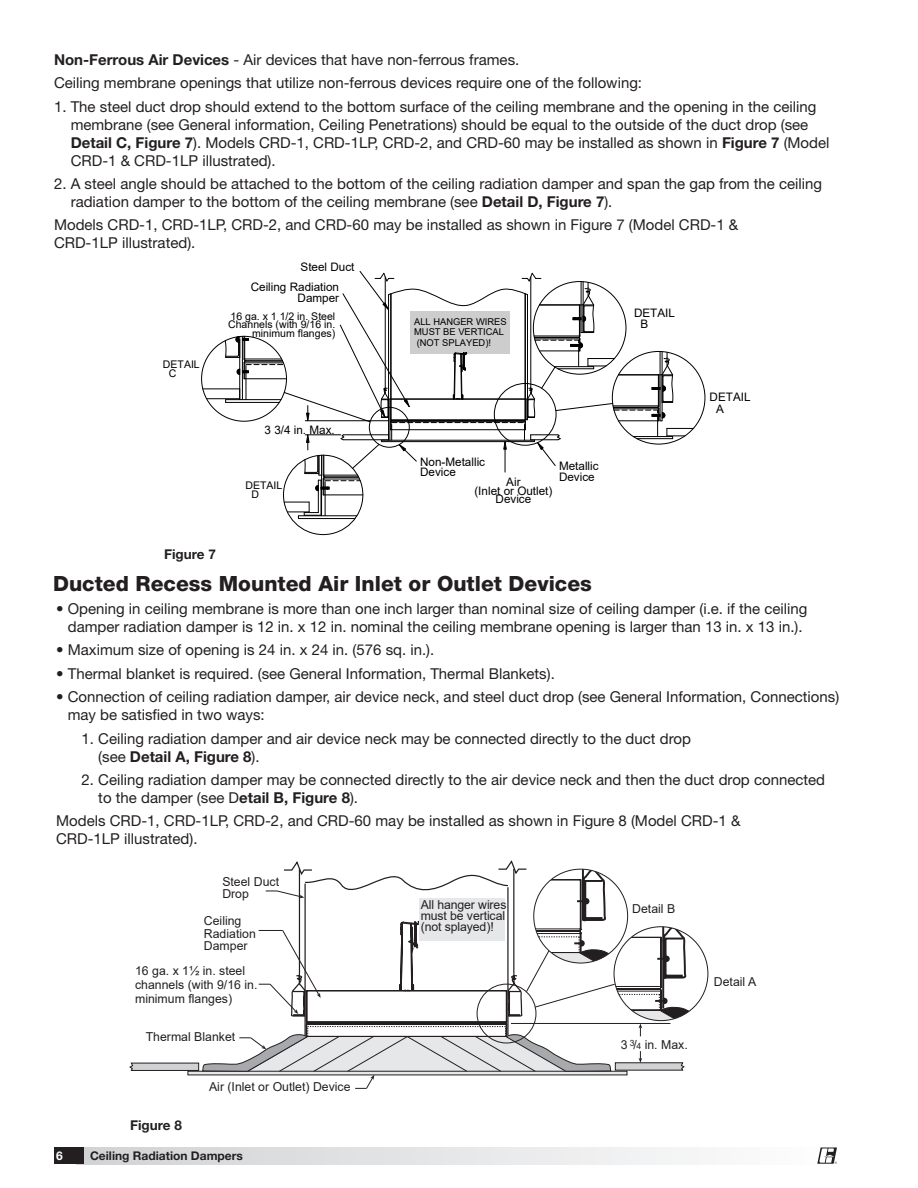
<style>
.page{position:relative;width:918px;height:1188px;background:#fff}
.page>*{position:absolute;margin:0;border:0;box-sizing:border-box;transform-origin:0 0}
.Sub_section_headings{font:800 21px "Helvetica Neue LT Std";color:#231f20}
.Body_10_12_55_Roman{font:15px/18px "Helvetica Neue LT Std";color:#231f20}
.Drawing___Picture_La{font:700 13.5px "Helvetica Neue LT Std";color:#231f20}
.t1{font:12.3px/12.3px "Arial";color:#231f20}
.t2{font:700 12px "Helvetica Neue LT Std";color:#231f20}
.t3{font:700 12px "Helvetica Neue LT Std";color:#fff}
.t4{font:11.7px/11.7px "Arial";color:#000}
.t5{font:10.5px/8.6px "Arial";color:#000}
.t6{font:9.3px/10.5px "Arial";color:#000}
.s1{font-weight:700}
.s2{font-size:8.55px}
</style>
<div class="page">
<hr style="left:203px;top:388px;width:37px;height:1px;background:#000">
<hr style="left:207px;top:398px;width:33px;height:1px;background:#000">
<svg style="left:224px;top:271px;width:469px;height:248px"></svg>
<div style="left:410px;top:311px;width:100px;height:42px;background:#cdcdcd"></div>
<svg style="left:130px;top:860px;width:578px;height:229px"></svg>
<div style="left:419px;top:898px;width:85px;height:43px;background:#e6e7e9"></div>
<div style="left:77px;top:1148px;width:760px;height:16px;background:linear-gradient(to right,#d0d1d4,#fdfefe)"></div>
<div style="left:54px;top:1148px;width:30px;height:16px;background:#231f20"></div>
<svg style="left:817px;top:1148px;width:20px;height:16px"></svg>
<p class="Body_10_12_55_Roman" style="left:54px;top:50px;width:467px"><span class="s1">Non-Ferrous Air Devices</span> - Air devices that have non-ferrous frames.</p>
<p class="Body_10_12_55_Roman" style="left:54px;top:74px;width:590px">Ceiling membrane openings that utilize non-ferrous devices require one of the following:</p>
<p class="Body_10_12_55_Roman" style="left:71px;top:97px;width:760px;text-indent:-17px">1. The steel duct drop should extend to the bottom surface of the ceiling membrane and the opening in the ceiling membrane (see General information, Ceiling Penetrations) should be equal to the outside of the duct drop (see <span class="s1">Detail C, Figure 7</span>). Models CRD-1, CRD-1LP, CRD-2, and CRD-60 may be installed as shown in <span class="s1">Figure 7</span> (Model CRD-1 &amp; CRD-1LP illustrated).</p>
<p class="Body_10_12_55_Roman" style="left:71px;top:174px;width:753px;text-indent:-17px">2. A steel angle should be attached to the bottom of the ceiling radiation damper and span the gap from the ceiling radiation damper to the bottom of the ceiling membrane (see <span class="s1">Detail D, Figure 7</span>).</p>
<p class="Body_10_12_55_Roman" style="left:54px;top:216px;width:686px">Models CRD-1, CRD-1LP, CRD-2, and CRD-60 may be installed as shown in Figure 7 (Model CRD-1 &amp;<br>CRD-1LP illustrated).</p>
<p class="t5" style="left:169px;top:360px;width:33px;text-indent:-6px">DETAIL<br>C</p>
<p class="t4" style="left:301px;top:261px;width:55px">Steel Duct</p>
<p class="t4" style="left:251px;top:281px;width:90px;text-align:right">Ceiling Radiation<br>Damper</p>
<p class="t5" style="left:228px;top:312px;width:109px;text-align:right">16 ga. x 1 1/2 in. Steel<br>Channels (with 9/16 in. minimum flanges)</p>
<p class="t4" style="left:265px;top:424px;width:72px">3 3/4 in. Max.</p>
<p class="t4" style="left:634px;top:307px;width:42px">DETAIL</p>
<p class="t6" style="left:414px;top:316px;width:94px">ALL HANGER WIRES</p>
<p class="t4" style="left:641px;top:318px;width:9px">B</p>
<p class="t6" style="left:414px;top:326px;width:91px">MUST BE VERTICAL (NOT SPLAYED)!</p>
<p class="t4" style="left:420px;top:456px;width:67px;line-height:10.5px">Non-Metallic<br>Device</p>
<p class="t4" style="left:559px;top:461px;width:41px;line-height:10.5px">Metallic<br>Device</p>
<p class="t5" style="left:251px;top:481px;width:33px;text-indent:-6px">DETAIL<br>D</p>
<p class="t4" style="left:474px;top:478px;width:80px;line-height:8.6px;text-align:center">Air<br>(Inlet or Outlet)<br>Device</p>
<p class="t4" style="left:716px;top:391px;width:36px;text-indent:-7px">DETAIL<br>A</p>
<p class="Drawing___Picture_La" style="left:164px;top:546px;width:53px">Figure 7</p>
<p class="Sub_section_headings" style="left:53px;top:571px;width:540px">Ducted Recess Mounted Air Inlet or Outlet Devices</p>
<p class="Body_10_12_55_Roman" style="left:56px;top:600px;width:753px;text-align:center">• Opening in ceiling membrane is more than one inch larger than nominal size of ceiling damper (i.e. if the ceiling damper radiation damper is 12 in. x 12 in. nominal the ceiling membrane opening is larger than 13 in. x 13 in.).</p>
<p class="Body_10_12_55_Roman" style="left:56px;top:641px;width:380px">• Maximum size of opening is 24 in. x 24 in. (576 sq. in.).</p>
<p class="Body_10_12_55_Roman" style="left:56px;top:664px;width:500px">• Thermal blanket is required. (see General Information, Thermal Blankets).</p>
<p class="Body_10_12_55_Roman" style="left:68px;top:688px;width:773px;text-indent:-12px">• Connection of ceiling radiation damper, air device neck, and steel duct drop (see General Information, Connections) may be satisfied in two ways:</p>
<p class="Body_10_12_55_Roman" style="left:98px;top:729px;width:594px;text-indent:-17px">1. Ceiling radiation damper and air device neck may be connected directly to the duct drop (see <span class="s1">Detail A, Figure 8</span>).</p>
<p class="Body_10_12_55_Roman" style="left:98px;top:771px;width:728px;text-indent:-17px">2. Ceiling radiation damper may be connected directly to the air device neck and then the duct drop connected to the damper (see D<span class="s1">etail B, Figure 8</span>).</p>
<p class="Body_10_12_55_Roman" style="left:56px;top:812px;width:686px">Models CRD-1, CRD-1LP, CRD-2, and CRD-60 may be installed as shown in Figure 8 (Model CRD-1 &amp;<br>CRD-1LP illustrated).</p>
<p class="t1" style="left:222px;top:875px;width:58px">Steel Duct<br>Drop</p>
<p class="t1" style="left:204px;top:915px;width:53px">Ceiling<br>Radiation<br>Damper</p>
<p class="t1" style="left:421px;top:899px;width:87px;line-height:11.1px;text-align:justify">All hanger wires must be vertical (not splayed)!</p>
<p class="t1" style="left:632px;top:902px;width:45px">Detail B</p>
<p class="t1" style="left:135px;top:964px;width:124px;line-height:13.5px">16 ga. x 1½ in. steel channels (with 9/16 in. minimum flanges)</p>
<p class="t1" style="left:714px;top:976px;width:44px">Detail A</p>
<p class="t1" style="left:146px;top:1031px;width:91px">Thermal Blanket</p>
<p class="Drawing___Picture_La" style="left:130px;top:1116px;width:53px">Figure 8</p>
<p class="t1" style="left:209px;top:1081px;width:143px">Air (Inlet or Outlet) Device</p>
<p class="t3" style="left:56px;top:1148px;width:8px">6</p>
<p class="t2" style="left:90px;top:1148px;width:154px">Ceiling Radiation Dampers</p>
<p class="t1" style="left:621px;top:1039px;width:68px">3 <sup>3</sup>/<span class="s2">4</span> in. Max.</p>
</div>
